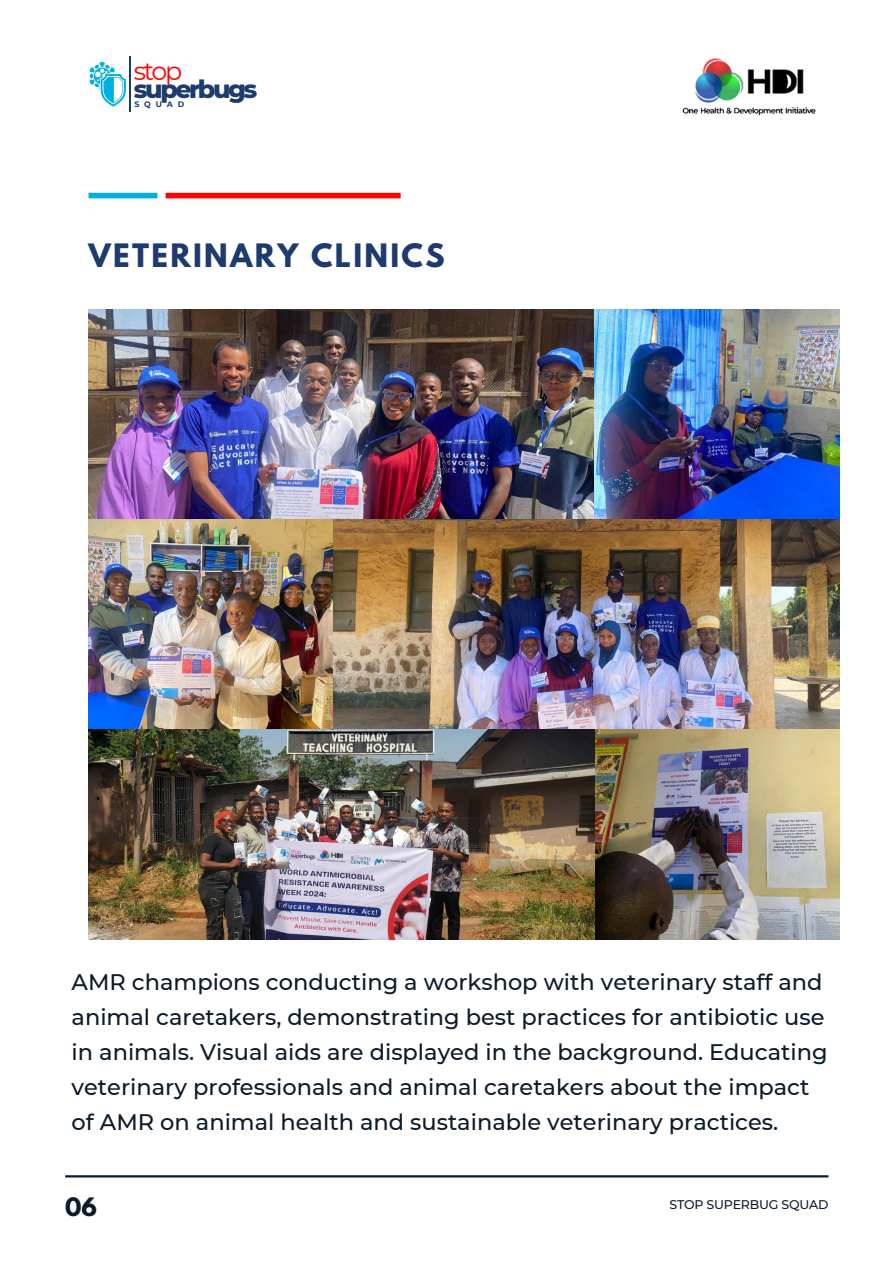
<style>
.page{position:relative;width:894px;height:1264px;background:#fff}
.page>*{position:absolute;margin:0;border:0;box-sizing:border-box;transform-origin:0 0}
.t1{font:700 28.5px "League Spartan";letter-spacing:.08em;color:#1d3b6f}
.t2{font:800 25.35px "Montserrat";letter-spacing:-.1em;color:#1d3b6f}
.t3{font:25.35px "Montserrat";color:#f00}
.t4{font:500 22.5px/34.8px "Montserrat";color:#0b1b2a}
.t5{font:700 22.5px "League Spartan";color:#0b1b2a}
.t6{font:500 12.6px "Montserrat";letter-spacing:-.02em;color:#0b1b2a}
.t7{font:700 7.95px "Montserrat";letter-spacing:.595em;color:#1d3b6f}
</style>
<div class="page">
<hr style="left:65px;top:1175px;width:763px;height:2px;background:#0b1b2a">
<div style="left:166px;top:193px;width:234px;height:5px;background:#f00"></div>
<div style="left:88px;top:193px;width:69px;height:5px;background:#00b0e0"></div>
<img style="left:88px;top:309px;width:750px;height:630px">
<img style="left:682px;top:58px;width:134px;height:58px">
<hr style="left:129px;top:57px;width:1px;height:55px;background:#1d3b6f">
<svg style="left:90px;top:62px;width:35px;height:45px"></svg>
<p class="t3" style="left:134px;top:55px;width:50px">stop</p>
<p class="t7" style="left:134px;top:100px;width:51px">SQUAD</p>
<p class="t2" style="left:134px;top:74px;width:125px">superbugs</p>
<p class="t1" style="left:88px;top:241px;width:357px">VETERINARY CLINICS</p>
<p class="t4" style="left:72px;top:964px;width:757px">AMR champions conducting a workshop with veterinary staff and animal caretakers, demonstrating best practices for antibiotic use in animals. Visual aids are displayed in the background. Educating veterinary professionals and animal caretakers about the impact of AMR on animal health and sustainable veterinary practices.</p>
<h1 class="t5" style="left:65px;top:1195px;width:33px">06</h1>
<p class="t6" style="left:669px;top:1197px;width:160px">STOP SUPERBUG SQUAD</p>
</div>
